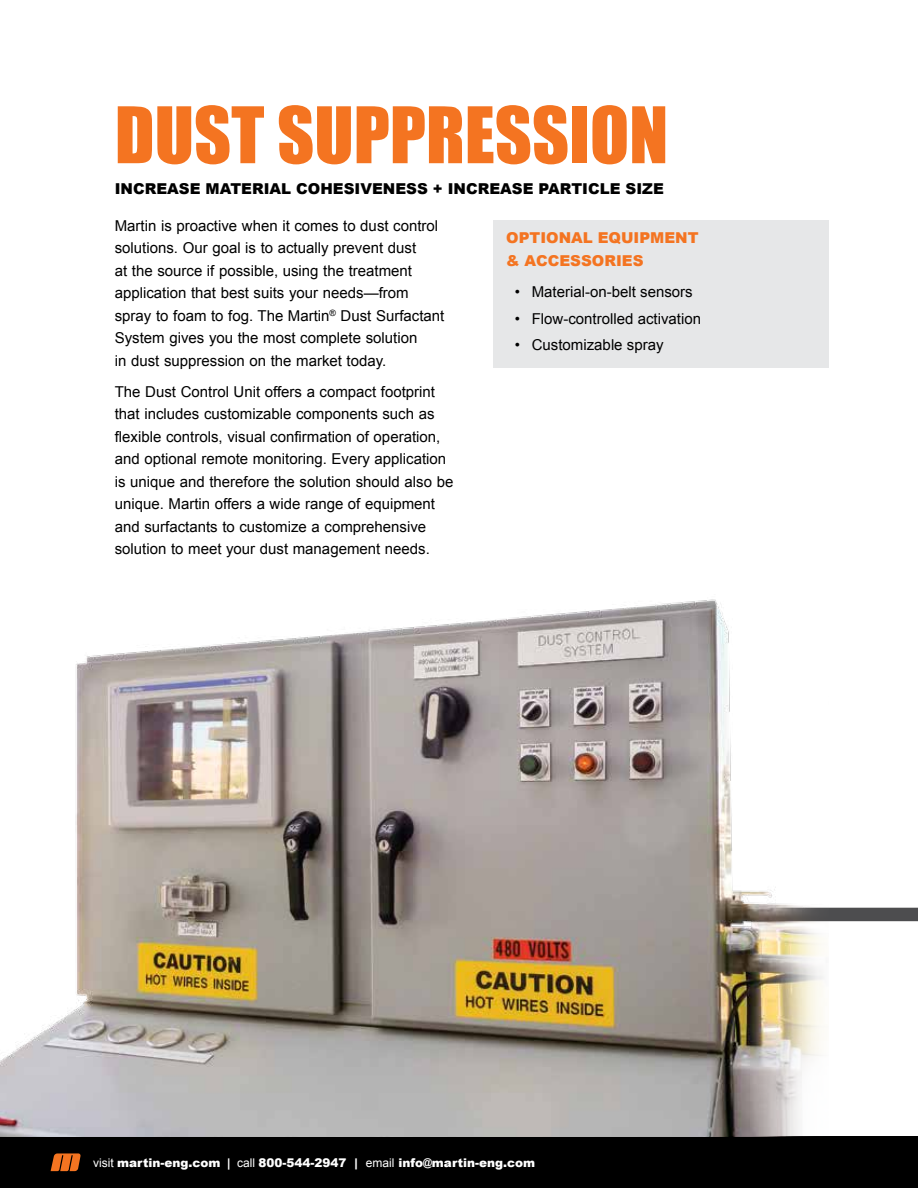
<style>
.page{position:relative;width:918px;height:1188px;background:#fff}
.page>*{position:absolute;margin:0;border:0;box-sizing:border-box;transform-origin:0 0}
.t1{font:72px "Impact";color:#f47421}
.t2{font:15px/22.5px "Arial";color:#000}
.t3{font:900 15px "Arial";color:#000}
.t4{font:900 15px/22.5px "Arial";color:#f47421}
.t5{font:900 12px "Arial";color:#fff}
.s1{font-weight:400}
.s2{font-weight:700}
</style>
<div class="page">
<svg style="left:829px;top:908px;width:89px;height:13px"></svg>
<div style="left:0;top:1137px;width:918px;height:51px;background:#000"></div>
<svg style="left:51px;top:1153px;width:30px;height:18px"></svg>
<img style="left:0;top:599px;width:829px;height:538px">
<div style="left:494px;top:220px;width:335px;height:147px;background:#e6e7e8"></div>
<h1 class="t1" style="left:115px;top:79px;width:555px">DUST SUPPRESSION</h1>
<p class="t3" style="left:115px;top:178px;width:551px">INCREASE MATERIAL COHESIVENESS + INCREASE PARTICLE SIZE</p>
<p class="t2" style="left:115px;top:214px;width:331px">Martin is proactive when it comes to dust control solutions. Our goal is to actually prevent dust<br>at the source if possible, using the treatment application that best suits your needs—from spray to foam to fog. The Martin<sup>®</sup> Dust Surfactant System gives you the most complete solution<br>in dust suppression on the market today.</p>
<p class="t2" style="left:115px;top:381px;width:340px">The Dust Control Unit offers a compact footprint that includes customizable components such as flexible controls, visual confirmation of operation, and optional remote monitoring. Every application is unique and therefore the solution should also be unique. Martin offers a wide range of equipment and surfactants to customize a comprehensive solution to meet your dust management needs.</p>
<p class="t4" style="left:506px;top:226px;width:194px">OPTIONAL EQUIPMENT &amp; ACCESSORIES</p>
<p class="t2" style="left:515px;top:280px;width:179px">• Material-on-belt sensors</p>
<p class="t2" style="left:515px;top:307px;width:188px">• Flow-controlled activation</p>
<p class="t2" style="left:515px;top:334px;width:150px">• Customizable spray</p>
<p class="t5" style="left:93px;top:1154px;width:443px"><span class="s1">visit</span> martin-eng.com <span class="s2">|</span> <span class="s1">call</span> 800-544-2947 | <span class="s1">email</span> info@martin-eng.com</p>
</div>
